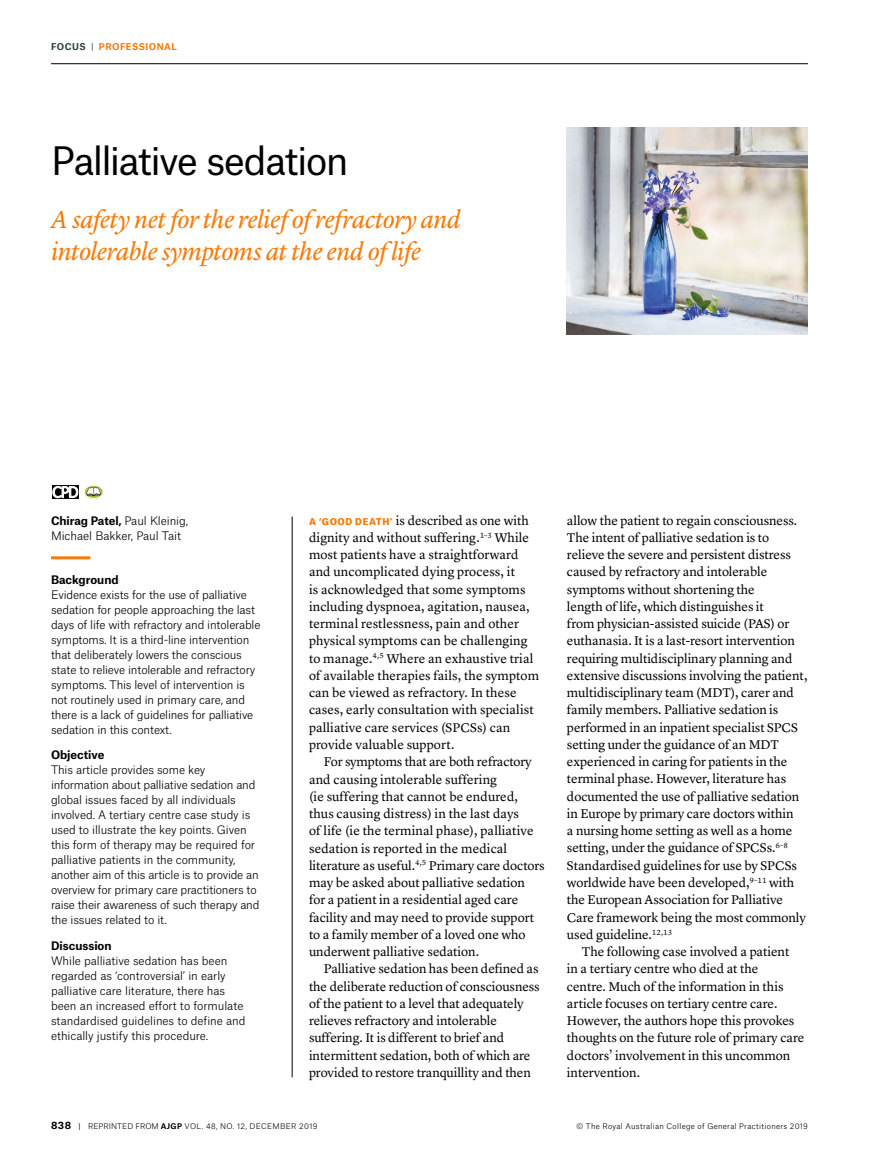
<style>
.page{position:relative;width:893px;height:1170px;background:#fff}
.page>*{position:absolute;margin:0;border:0;box-sizing:border-box;transform-origin:0 0}
.t1{font:37.5px "Atlas Grotesk";letter-spacing:-.04em;color:#000}
.t2{font:italic 25.5px/31.5px "Lyon Text";letter-spacing:-.025em;color:#f77a07}
.t3{font:13.2px/17.2px "Lyon Text";letter-spacing:-.005em;color:#000}
.t4{font:300 11.25px/15px "Atlas Grotesk";letter-spacing:-.015em;color:#000}
.t5{font:700 11.25px "Atlas Grotesk";color:#000}
.t6{font:700 9.75px "Atlas Grotesk";color:#000}
.t7{font:700 9px "Atlas Grotesk";letter-spacing:.05em;color:#f77a07}
.t8{font:300 7.5px "Atlas Grotesk";letter-spacing:.04em;color:#000}
.s1{color:#2d4141}
.s2{font-weight:400;color:#2d4141}
.s3{font-weight:700}
.s4{font-family:"Atlas Grotesk";font-weight:900;font-size:9px;color:#f77a07}
.s5{font-weight:400}
</style>
<div class="page">
<hr style="left:51px;top:63px;width:757px;height:1px;background:#000">
<hr style="left:51px;top:556px;width:39px;height:3px;background:#f77a07">
<hr style="left:292px;top:516px;width:1px;height:561px;background:#000">
<svg style="left:52px;top:485px;width:27px;height:13px"></svg>
<svg style="left:53px;top:486px;width:25px;height:12px"></svg>
<img style="left:84px;top:487px;width:19px;height:11px">
<div style="left:84px;top:485px;width:19px;height:13px;border:1px solid #fff;border-radius:50%"></div>
<img style="left:567px;top:128px;width:241px;height:207px">
<p class="t7" style="left:51px;top:40px;width:127px"><span class="s1">FOCUS</span> <span class="s2">|</span> PROFESSIONAL</p>
<h1 class="t1" style="left:51px;top:131px;width:299px">Palliative sedation</h1>
<h2 class="t2" style="left:51px;top:202px;width:412px">A safety net for the relief of refractory and intolerable symptoms at the end of life</h2>
<p class="t4" style="left:51px;top:511px;width:139px;line-height:15.8px"><span class="s3">Chirag Patel,</span> Paul Kleinig,<br>Michael Bakker, Paul Tait</p>
<p class="t5" style="left:51px;top:570px;width:69px">Background</p>
<p class="t4" style="left:51px;top:585px;width:211px">Evidence exists for the use of palliative sedation for people approaching the last days of life with refractory and intolerable symptoms. It is a third-line intervention that deliberately lowers the conscious state to relieve intolerable and refractory symptoms. This level of intervention is not routinely used in primary care, and there is a lack of guidelines for palliative sedation in this context.</p>
<p class="t5" style="left:51px;top:745px;width:55px">Objective</p>
<p class="t4" style="left:51px;top:761px;width:210px">This article provides some key information about palliative sedation and global issues faced by all individuals involved. A tertiary centre case study is used to illustrate the key points. Given this form of therapy may be required for palliative patients in the community, another aim of this article is to provide an overview for primary care practitioners to raise their awareness of such therapy and the issues related to it.</p>
<p class="t5" style="left:51px;top:936px;width:62px">Discussion</p>
<p class="t4" style="left:51px;top:952px;width:196px">While palliative sedation has been regarded as ‘controversial’ in early palliative care literature, there has been an increased effort to formulate standardised guidelines to define and ethically justify this procedure.</p>
<p class="t3" style="left:309px;top:510px;width:232px"><span class="s4">A ‘GOOD DEATH’</span> is described as one with dignity and without suffering.<sup>1–3</sup> While most patients have a straightforward and uncomplicated dying process, it<br>is acknowledged that some symptoms including dyspnoea, agitation, nausea, terminal restlessness, pain and other physical symptoms can be challenging to manage.<sup>4,5</sup> Where an exhaustive trial of available therapies fails, the symptom can be viewed as refractory. In these cases, early consultation with specialist palliative care services (SPCSs) can provide valuable support.</p>
<p class="t3" style="left:309px;top:752px;width:237px;text-indent:15px">For symptoms that are both refractory and causing intolerable suffering<br>(ie suffering that cannot be endured, thus causing distress) in the last days<br>of life (ie the terminal phase), palliative sedation is reported in the medical literature as useful.<sup>4,5</sup> Primary care doctors may be asked about palliative sedation<br>for a patient in a residential aged care facility and may need to provide support to a family member of a loved one who underwent palliative sedation.</p>
<p class="t3" style="left:309px;top:959px;width:232px;text-indent:15px">Palliative sedation has been defined as the deliberate reduction of consciousness of the patient to a level that adequately relieves refractory and intolerable suffering. It is different to brief and intermittent sedation, both of which are provided to restore tranquillity and then</p>
<p class="t3" style="left:567px;top:510px;width:242px">allow the patient to regain consciousness.<br>The intent of palliative sedation is to relieve the severe and persistent distress caused by refractory and intolerable symptoms without shortening the<br>length of life, which distinguishes it<br>from physician-assisted suicide (PAS) or euthanasia. It is a last-resort intervention requiring multidisciplinary planning and extensive discussions involving the patient, multidisciplinary team (MDT), carer and family members. Palliative sedation is performed in an inpatient specialist SPCS setting under the guidance of an MDT experienced in caring for patients in the terminal phase. However, literature has documented the use of palliative sedation in Europe by primary care doctors within<br>a nursing home setting as well as a home setting, under the guidance of SPCSs.<sup>6–8<br></sup>Standardised guidelines for use by SPCSs worldwide have been developed,<sup>9–11</sup> with the European Association for Palliative Care framework being the most commonly used guideline.<sup>12,13</sup></p>
<p class="t3" style="left:567px;top:941px;width:239px;text-indent:15px">The following case involved a patient<br>in a tertiary centre who died at the<br>centre. Much of the information in this article focuses on tertiary centre care.<br>However, the authors hope this provokes thoughts on the future role of primary care doctors’ involvement in this uncommon intervention.</p>
<p class="t6" style="left:51px;top:1116px;width:22px">838</p>
<p class="t8" style="left:78px;top:1119px;width:241px"><span class="s5">|</span> REPRINTED FROM <span class="s3">AJGP</span> VOL. 48, NO. 12, DECEMBER 2019</p>
<p class="t8" style="left:577px;top:1119px;width:233px">© The Royal Australian College of General Practitioners 2019</p>
</div>
